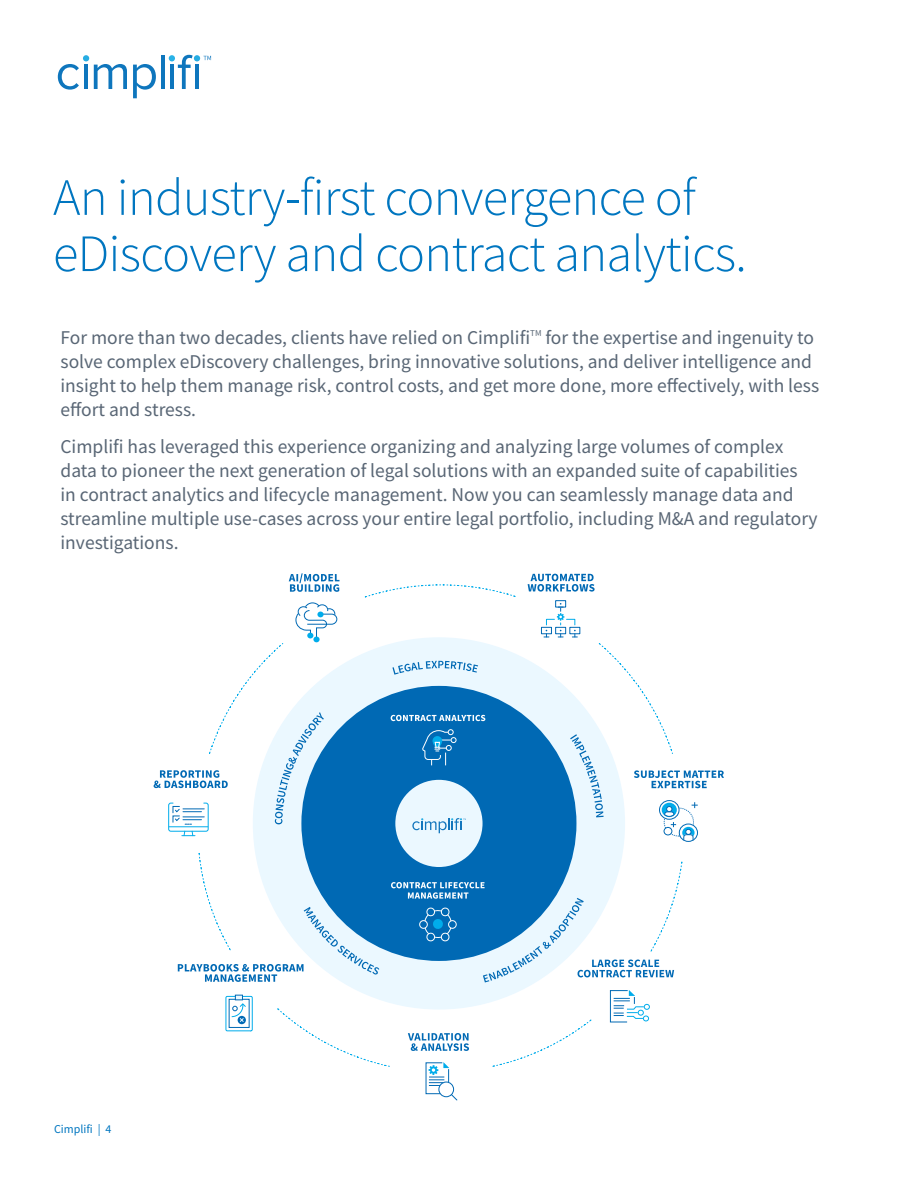
<style>
.page{position:relative;width:918px;height:1188px;background:#fff}
.page>*{position:absolute;margin:0;border:0;box-sizing:border-box;transform-origin:0 0}
.t1{font:300 52.5px/56.2px "Source Sans Pro";letter-spacing:-.015em;color:#0076c0}
.t2{font:19.5px/24px "Source Sans Pro";color:#596675}
.t3{font:12px "Source Sans Pro";color:#0076c0}
</style>
<div class="page">
<svg style="left:58px;top:55px;width:69px;height:35px"></svg>
<svg style="left:133px;top:64px;width:23px;height:34px"></svg>
<hr style="left:161px;top:55px;width:3px;height:34px;background:#0e76bd">
<svg style="left:169px;top:55px;width:42px;height:34px"></svg>
<svg style="left:198px;top:584px;width:485px;height:483px"></svg>
<svg style="left:528px;top:574px;width:67px;height:18px"></svg>
<div style="left:541px;top:627px;width:11px;height:7px;border:1px solid #0069b4"></div>
<div style="left:569px;top:627px;width:11px;height:7px;border:1px solid #0069b4"></div>
<div style="left:555px;top:600px;width:11px;height:7px;border:1px solid #0069b4"></div>
<svg style="left:544px;top:603px;width:33px;height:35px"></svg>
<svg style="left:289px;top:573px;width:50px;height:19px"></svg>
<svg style="left:295px;top:602px;width:43px;height:40px"></svg>
<svg style="left:634px;top:770px;width:90px;height:18px"></svg>
<div style="left:664px;top:808px;width:30px;height:28px;border:1px dashed #0069b4;border-radius:50%"></div>
<svg style="left:660px;top:801px;width:19px;height:18px"></svg>
<div style="left:659px;top:800px;width:20px;height:20px;border:1px solid #0069b4;border-radius:50%"></div>
<div style="left:662px;top:803px;width:15px;height:14px;background:#00aceb;border-radius:50%"></div>
<svg style="left:679px;top:824px;width:19px;height:17px"></svg>
<div style="left:679px;top:824px;width:19px;height:18px;border:1px solid #0069b4;border-radius:50%"></div>
<svg style="left:682px;top:827px;width:13px;height:14px"></svg>
<svg style="left:664px;top:806px;width:12px;height:21px"></svg>
<svg style="left:692px;top:802px;width:6px;height:6px"></svg>
<div style="left:664px;top:827px;width:8px;height:8px;background:#fff;border-radius:50%"></div>
<div style="left:664px;top:827px;width:8px;height:8px;border:1px solid #0069b4;border-radius:50%"></div>
<hr style="left:169px;top:826px;width:39px;height:1px;background:#00aceb">
<div style="left:168px;top:803px;width:41px;height:29px;border:1px solid #00aceb;border-radius:2px"></div>
<svg style="left:172px;top:806px;width:32px;height:30px"></svg>
<svg style="left:154px;top:770px;width:74px;height:18px"></svg>
<div style="left:226px;top:996px;width:27px;height:35px;border:1px solid #00aceb"></div>
<div style="left:229px;top:999px;width:21px;height:29px;border:1px solid #0069b4"></div>
<svg style="left:231px;top:1003px;width:16px;height:20px"></svg>
<svg style="left:235px;top:995px;width:8px;height:5px"></svg>
<svg style="left:610px;top:990px;width:40px;height:33px"></svg>
<svg style="left:408px;top:1033px;width:61px;height:18px"></svg>
<svg style="left:425px;top:1062px;width:32px;height:38px"></svg>
<svg style="left:275px;top:712px;width:49px;height:112px;background:#a9d0e9"></svg>
<svg style="left:392px;top:661px;width:86px;height:14px"></svg>
<svg style="left:570px;top:734px;width:34px;height:83px;background:#c9e3f4"></svg>
<svg style="left:178px;top:907px;width:201px;height:75px"></svg>
<svg style="left:391px;top:882px;width:283px;height:100px"></svg>
<svg style="left:412px;top:818px;width:54px;height:15px"></svg>
<p class="t1" style="left:53px;top:169px;width:695px">An industry-first convergence of eDiscovery and contract analytics.</p>
<p class="t2" style="left:61px;top:325px;width:760px">For more than two decades, clients have relied on Cimplifi<sup>TM</sup> for the expertise and ingenuity to solve complex eDiscovery challenges, bring innovative solutions, and deliver intelligence and insight to help them manage risk, control costs, and get more done, more effectively, with less effort and stress.</p>
<p class="t2" style="left:61px;top:435px;width:759px">Cimplifi has leveraged this experience organizing and analyzing large volumes of complex data to pioneer the next generation of legal solutions with an expanded suite of capabilities in contract analytics and lifecycle management. Now you can seamlessly manage data and streamline multiple use-cases across your entire legal portfolio, including M&amp;A and regulatory investigations.</p>
<p class="t3" style="left:54px;top:1121px;width:59px">Cimplifi | 4</p>
</div>
